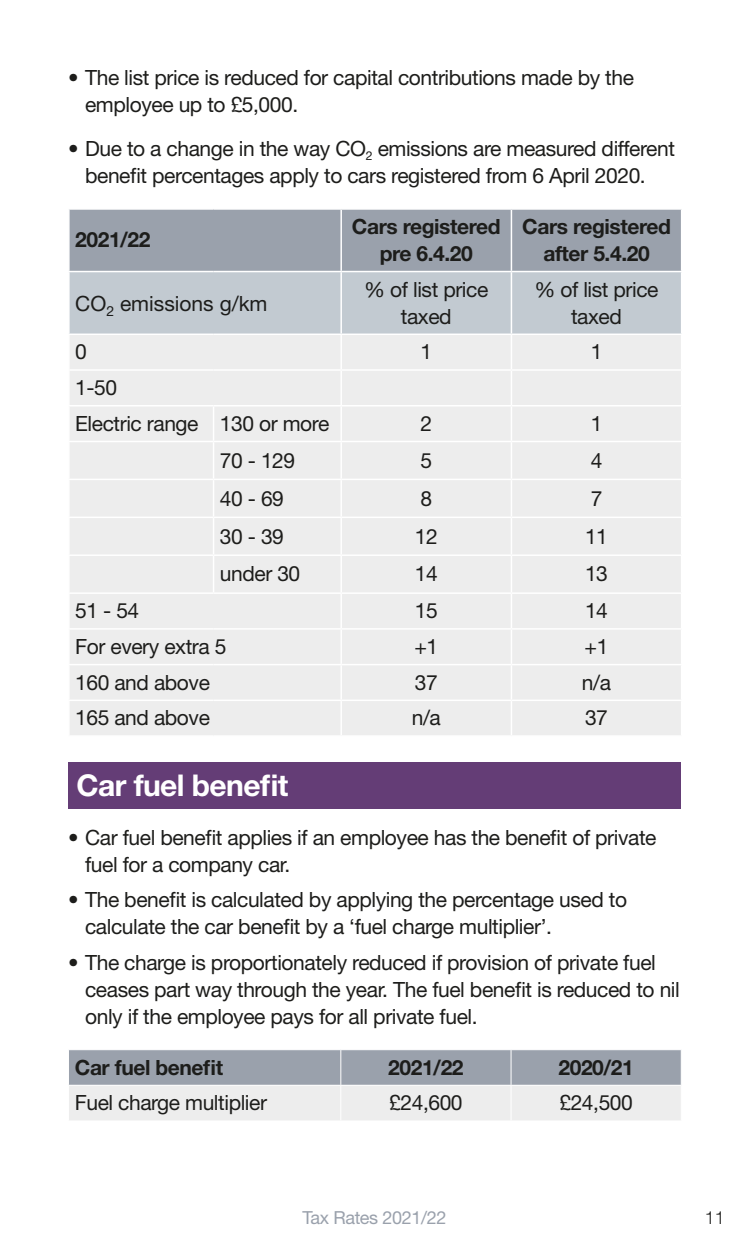
<style>
.page{position:relative;width:749px;height:1259px;background:#fff}
.page>*{position:absolute;margin:0;border:0;box-sizing:border-box;transform-origin:0 0}
.t1{font:700 30px "Helvetica Neue";letter-spacing:-.02em;color:#fff}
.t2{font:21px/27px "Helvetica Neue";letter-spacing:-.02em;color:#1d1d1b}
.t3{font:700 21px/27px "Helvetica Neue";letter-spacing:-.02em;color:#1d1d1b;text-align:center}
.t4{font:21px "Helvetica Neue";color:#1d1d1b}
.t5{font:18px "Helvetica Neue";letter-spacing:-.02em;color:#9aa1ac}
.t6{font:300 18px "Helvetica Neue";color:#1d1d1b}
</style>
<div class="page">
<div style="left:70px;top:210px;width:610px;height:61px;background:#9aa1ac"></div>
<div style="left:70px;top:272px;width:610px;height:61px;background:#c2cad1"></div>
<div style="left:70px;top:335px;width:610px;height:400px;background:#ededed"></div>
<hr style="left:340px;top:210px;width:2px;height:61px;background:#fff">
<hr style="left:510px;top:210px;width:2px;height:61px;background:#fff">
<hr style="left:340px;top:272px;width:2px;height:61px;background:#fff">
<hr style="left:510px;top:272px;width:2px;height:61px;background:#fff">
<hr style="left:340px;top:335px;width:2px;height:34px;background:#fff">
<hr style="left:510px;top:335px;width:2px;height:34px;background:#fff">
<hr style="left:68px;top:369px;width:145px;height:2px;background:#fff">
<hr style="left:213px;top:369px;width:128px;height:2px;background:#fff">
<hr style="left:341px;top:369px;width:170px;height:2px;background:#fff">
<hr style="left:340px;top:371px;width:2px;height:34px;background:#fff">
<hr style="left:511px;top:369px;width:171px;height:2px;background:#fff">
<hr style="left:510px;top:371px;width:2px;height:34px;background:#fff">
<hr style="left:68px;top:405px;width:145px;height:1px;background:#fff">
<hr style="left:213px;top:405px;width:128px;height:1px;background:#fff">
<hr style="left:213px;top:406px;width:1px;height:35px;background:#fff">
<hr style="left:341px;top:405px;width:170px;height:1px;background:#fff">
<hr style="left:340px;top:406px;width:2px;height:35px;background:#fff">
<hr style="left:511px;top:405px;width:171px;height:1px;background:#fff">
<hr style="left:510px;top:406px;width:2px;height:35px;background:#fff">
<hr style="left:68px;top:441px;width:145px;height:1px;background:#fff">
<hr style="left:213px;top:441px;width:128px;height:1px;background:#fff">
<hr style="left:213px;top:442px;width:1px;height:36px;background:#fff">
<hr style="left:341px;top:441px;width:170px;height:1px;background:#fff">
<hr style="left:340px;top:442px;width:2px;height:36px;background:#fff">
<hr style="left:511px;top:441px;width:171px;height:1px;background:#fff">
<hr style="left:510px;top:442px;width:2px;height:36px;background:#fff">
<hr style="left:68px;top:478px;width:145px;height:2px;background:#fff">
<hr style="left:213px;top:478px;width:128px;height:2px;background:#fff">
<hr style="left:213px;top:480px;width:1px;height:36px;background:#fff">
<hr style="left:341px;top:478px;width:170px;height:2px;background:#fff">
<hr style="left:340px;top:480px;width:2px;height:36px;background:#fff">
<hr style="left:511px;top:478px;width:171px;height:2px;background:#fff">
<hr style="left:510px;top:480px;width:2px;height:36px;background:#fff">
<hr style="left:68px;top:516px;width:145px;height:2px;background:#fff">
<hr style="left:213px;top:516px;width:128px;height:2px;background:#fff">
<hr style="left:213px;top:518px;width:1px;height:36px;background:#fff">
<hr style="left:341px;top:516px;width:170px;height:2px;background:#fff">
<hr style="left:340px;top:518px;width:2px;height:36px;background:#fff">
<hr style="left:511px;top:516px;width:171px;height:2px;background:#fff">
<hr style="left:510px;top:518px;width:2px;height:36px;background:#fff">
<hr style="left:68px;top:554px;width:145px;height:2px;background:#fff">
<hr style="left:213px;top:554px;width:128px;height:2px;background:#fff">
<hr style="left:213px;top:556px;width:1px;height:36px;background:#fff">
<hr style="left:341px;top:554px;width:170px;height:2px;background:#fff">
<hr style="left:340px;top:556px;width:2px;height:36px;background:#fff">
<hr style="left:511px;top:554px;width:171px;height:2px;background:#fff">
<hr style="left:510px;top:556px;width:2px;height:36px;background:#fff">
<hr style="left:68px;top:592px;width:145px;height:2px;background:#fff">
<hr style="left:213px;top:592px;width:128px;height:2px;background:#fff">
<hr style="left:341px;top:592px;width:170px;height:2px;background:#fff">
<hr style="left:340px;top:594px;width:2px;height:34px;background:#fff">
<hr style="left:511px;top:592px;width:171px;height:2px;background:#fff">
<hr style="left:510px;top:594px;width:2px;height:34px;background:#fff">
<hr style="left:68px;top:628px;width:145px;height:1px;background:#fff">
<hr style="left:213px;top:628px;width:128px;height:1px;background:#fff">
<hr style="left:341px;top:628px;width:170px;height:1px;background:#fff">
<hr style="left:340px;top:629px;width:2px;height:35px;background:#fff">
<hr style="left:511px;top:628px;width:171px;height:1px;background:#fff">
<hr style="left:510px;top:629px;width:2px;height:35px;background:#fff">
<hr style="left:68px;top:664px;width:145px;height:1px;background:#fff">
<hr style="left:213px;top:664px;width:128px;height:1px;background:#fff">
<hr style="left:341px;top:664px;width:170px;height:1px;background:#fff">
<hr style="left:340px;top:665px;width:2px;height:34px;background:#fff">
<hr style="left:511px;top:664px;width:171px;height:1px;background:#fff">
<hr style="left:510px;top:665px;width:2px;height:34px;background:#fff">
<hr style="left:68px;top:699px;width:145px;height:2px;background:#fff">
<hr style="left:213px;top:699px;width:128px;height:2px;background:#fff">
<hr style="left:341px;top:699px;width:170px;height:2px;background:#fff">
<hr style="left:340px;top:701px;width:2px;height:34px;background:#fff">
<hr style="left:511px;top:699px;width:171px;height:2px;background:#fff">
<hr style="left:510px;top:701px;width:2px;height:34px;background:#fff">
<div style="left:68px;top:762px;width:612px;height:47px;background:#643d76"></div>
<svg style="left:69px;top:1050px;width:611px;height:70px;background:#c4c8cd"></svg>
<hr style="left:340px;top:1050px;width:1px;height:35px;background:#fff">
<hr style="left:510px;top:1050px;width:1px;height:35px;background:#fff">
<hr style="left:68px;top:1084px;width:273px;height:1px;background:#fff">
<hr style="left:341px;top:1084px;width:170px;height:1px;background:#fff">
<hr style="left:340px;top:1085px;width:1px;height:35px;background:#fff">
<hr style="left:511px;top:1084px;width:170px;height:1px;background:#fff">
<hr style="left:510px;top:1085px;width:1px;height:35px;background:#fff">
<p class="t2" style="left:85px;top:63px;width:550px;text-indent:-17px">• The list price is reduced for capital contributions made by the employee up to £5,000.</p>
<p class="t2" style="left:68px;top:134px;width:608px;text-align:center">• Due to a change in the way CO<sub>2</sub> emissions are measured different benefit percentages apply to cars registered from 6 April 2020.</p>
<p class="t3" style="left:75px;top:226px;width:77px">2021/22</p>
<p class="t4" style="left:75px;top:291px;width:194px">CO<sub>2</sub> emissions g/km</p>
<p class="t3" style="left:352px;top:212px;width:150px">Cars registered pre 6.4.20</p>
<p class="t3" style="left:522px;top:212px;width:150px">Cars registered after 5.4.20</p>
<p class="t2" style="left:364px;top:275px;width:126px;text-align:center">% of list price taxed</p>
<p class="t2" style="left:534px;top:275px;width:126px;text-align:center">% of list price taxed</p>
<p class="t2" style="left:75px;top:338px;width:13px">0</p>
<p class="t2" style="left:420px;top:338px;width:13px">1</p>
<p class="t2" style="left:590px;top:338px;width:13px">1</p>
<p class="t2" style="left:75px;top:369px;width:255px;line-height:35.7px">1-50<br>Electric range 130 or more</p>
<p class="t2" style="left:420px;top:409px;width:13px">2</p>
<p class="t2" style="left:590px;top:409px;width:13px">1</p>
<p class="t2" style="left:220px;top:446px;width:77px">70 - 129</p>
<p class="t2" style="left:420px;top:446px;width:13px">5</p>
<p class="t2" style="left:590px;top:446px;width:13px">4</p>
<p class="t2" style="left:220px;top:484px;width:66px">40 - 69</p>
<p class="t2" style="left:420px;top:484px;width:13px">8</p>
<p class="t2" style="left:590px;top:484px;width:13px">7</p>
<p class="t2" style="left:220px;top:522px;width:66px">30 - 39</p>
<p class="t2" style="left:414px;top:522px;width:24px">12</p>
<p class="t2" style="left:585px;top:522px;width:24px">11</p>
<p class="t2" style="left:220px;top:560px;width:82px">under 30</p>
<p class="t2" style="left:414px;top:560px;width:24px">14</p>
<p class="t2" style="left:585px;top:560px;width:24px">13</p>
<p class="t2" style="left:75px;top:597px;width:66px">51 - 54</p>
<p class="t2" style="left:414px;top:597px;width:24px">15</p>
<p class="t2" style="left:585px;top:597px;width:24px">14</p>
<p class="t2" style="left:75px;top:632px;width:153px">For every extra 5</p>
<p class="t2" style="left:414px;top:632px;width:25px">+1</p>
<p class="t2" style="left:584px;top:632px;width:25px">+1</p>
<p class="t2" style="left:75px;top:668px;width:136px">160 and above</p>
<p class="t2" style="left:414px;top:668px;width:24px">37</p>
<p class="t2" style="left:581px;top:668px;width:31px">n/a</p>
<p class="t2" style="left:75px;top:704px;width:136px">165 and above</p>
<p class="t2" style="left:411px;top:704px;width:31px">n/a</p>
<p class="t2" style="left:585px;top:704px;width:24px">37</p>
<h1 class="t1" style="left:77px;top:767px;width:213px">Car fuel benefit</h1>
<p class="t2" style="left:85px;top:823px;width:572px;text-indent:-17px">• Car fuel benefit applies if an employee has the benefit of private fuel for a company car.</p>
<p class="t2" style="left:85px;top:886px;width:543px;text-indent:-17px">• The benefit is calculated by applying the percentage used to calculate the car benefit by a ‘fuel charge multiplier’.</p>
<p class="t2" style="left:85px;top:948px;width:596px;text-indent:-17px">• The charge is proportionately reduced if provision of private fuel ceases part way through the year. The fuel benefit is reduced to nil only if the employee pays for all private fuel.</p>
<p class="t3" style="left:75px;top:1053px;width:150px">Car fuel benefit</p>
<p class="t3" style="left:388px;top:1053px;width:77px">2021/22</p>
<p class="t3" style="left:558px;top:1053px;width:77px">2020/21</p>
<p class="t2" style="left:75px;top:1089px;width:194px">Fuel charge multiplier</p>
<p class="t2" style="left:389px;top:1089px;width:75px">£24,600</p>
<p class="t2" style="left:559px;top:1089px;width:75px">£24,500</p>
<p class="t5" style="left:302px;top:1206px;width:145px">Tax Rates 2021/22</p>
<p class="t6" style="left:704px;top:1206px;width:22px">11</p>
</div>
